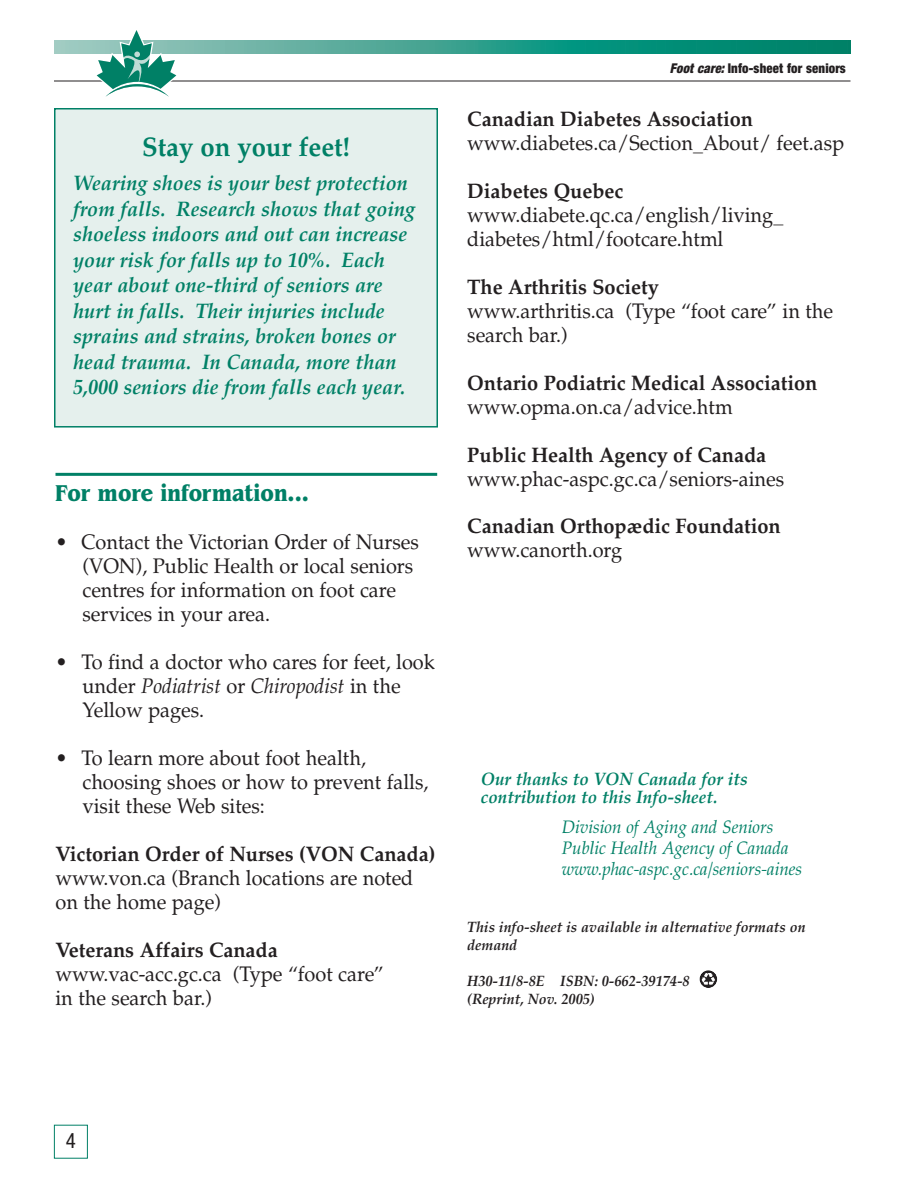
<style>
.page{position:relative;width:918px;height:1188px;background:#fff}
.page>*{position:absolute;margin:0;border:0;box-sizing:border-box;transform-origin:0 0}
.t1{font:700 27px "Palatino";color:#008066;scale:.95 1}
.t2{font:700 24px "Benguiat";letter-spacing:.005em;color:#008066;scale:.85 1}
.t3{font:21px/24px "Palatino";color:#231f20;scale:.95 1}
.t4{font:italic 700 21px/25.5px "Palatino";color:#008066;scale:.95 1}
.t5{font:700 21px "Palatino";color:#231f20;scale:.95 1}
.t6{font:condensed 21px "Helvetica Neue";color:#231f20}
.t7{font:italic 18px/21px "Palatino";color:#008066;scale:.95 1}
.t8{font:italic 700 18px/18px "Palatino";color:#008066;scale:.95 1}
.t9{font:italic 700 15px/18px "Palatino";color:#231f20;scale:.95 1}
.t10{font:900 condensed 13.5px "Helvetica Neue";letter-spacing:.01em;color:#231f20;scale:.95 1}
.s1{font-style:italic}
</style>
<div class="page">
<div style="left:55px;top:109px;width:382px;height:318px;background:#e5f0ed"></div>
<div style="left:54px;top:108px;width:384px;height:320px;border:2px solid #008066"></div>
<div style="left:54px;top:1125px;width:34px;height:34px;border:1px solid #008066"></div>
<hr style="left:56px;top:473px;width:381px;height:3px;background:#008066">
<svg style="left:699px;top:970px;width:18px;height:18px"></svg>
<svg style="left:702px;top:973px;width:13px;height:13px"></svg>
<svg style="left:54px;top:30px;width:796px;height:67px"></svg>
<p class="t1" style="left:142px;top:130px;width:220px">Stay on your feet!</p>
<p class="t4" style="left:73px;top:173px;width:361px">Wearing shoes is your best protection from falls. Research shows that going shoeless indoors and out can increase your risk for falls up to 10%. Each year about one-third of seniors are hurt in falls. Their injuries include sprains and strains, broken bones or head trauma. In Canada, more than 5,000 seniors die from falls each year.</p>
<p class="t2" style="left:56px;top:478px;width:299px">For more information...</p>
<p class="t3" style="left:82px;top:530px;width:356px;text-indent:-27px">• Contact the Victorian Order of Nurses (VON), Public Health or local seniors centres for information on foot care services in your area.</p>
<p class="t3" style="left:82px;top:650px;width:372px;text-indent:-27px">• To find a doctor who cares for feet, look under <span class="s1">Podiatrist</span> or <span class="s1">Chiropodist</span> in the<br>Yellow pages.</p>
<p class="t3" style="left:83px;top:746px;width:366px;text-indent:-27px">• To learn more about foot health, choosing shoes or how to prevent falls, visit these Web sites:</p>
<p class="t5" style="left:56px;top:841px;width:401px">Victorian Order of Nurses (VON Canada)</p>
<p class="t3" style="left:56px;top:866px;width:378px">www.von.ca (Branch locations are noted on the home page)</p>
<p class="t5" style="left:56px;top:937px;width:235px">Veterans Affairs Canada</p>
<p class="t3" style="left:56px;top:962px;width:348px">www.vac-acc.gc.ca (Type “foot care” in the search bar.)</p>
<p class="t10" style="left:670px;top:63px;width:187px"><span class="s1">Foot care:</span> Info-sheet for seniors</p>
<p class="t5" style="left:467px;top:107px;width:302px">Canadian Diabetes Association</p>
<p class="t3" style="left:467px;top:131px;width:398px">www.diabetes.ca/Section_About/ feet.asp</p>
<p class="t5" style="left:467px;top:179px;width:166px">Diabetes Quebec</p>
<p class="t3" style="left:467px;top:203px;width:334px">www.diabete.qc.ca/english/living_ diabetes/html/footcare.html</p>
<p class="t5" style="left:467px;top:275px;width:203px">The Arthritis Society</p>
<p class="t3" style="left:467px;top:299px;width:387px">www.arthritis.ca (Type “foot care” in the search bar.)</p>
<p class="t5" style="left:467px;top:371px;width:370px">Ontario Podiatric Medical Association</p>
<p class="t3" style="left:467px;top:395px;width:281px">www.opma.on.ca/advice.htm</p>
<p class="t5" style="left:467px;top:443px;width:316px">Public Health Agency of Canada</p>
<p class="t3" style="left:467px;top:467px;width:335px">www.phac-aspc.gc.ca/seniors-aines</p>
<p class="t5" style="left:467px;top:513px;width:332px">Canadian Orthopædic Foundation</p>
<p class="t3" style="left:467px;top:537px;width:165px">www.canorth.org</p>
<p class="t8" style="left:481px;top:772px;width:283px">Our thanks to VON Canada for its contribution to this Info-sheet.</p>
<p class="t7" style="left:562px;top:816px;width:255px">Division of Aging and Seniors<br>Public Health Agency of Canada www.phac-aspc.gc.ca/seniors-aines</p>
<p class="t9" style="left:467px;top:919px;width:358px">This info-sheet is available in alternative formats on demand</p>
<p class="t9" style="left:467px;top:973px;width:236px">H30-11/8-8E ISBN: 0-662-39174-8 (Reprint, Nov. 2005)</p>
<p class="t6" style="left:66px;top:1133px;width:12px">4</p>
</div>
